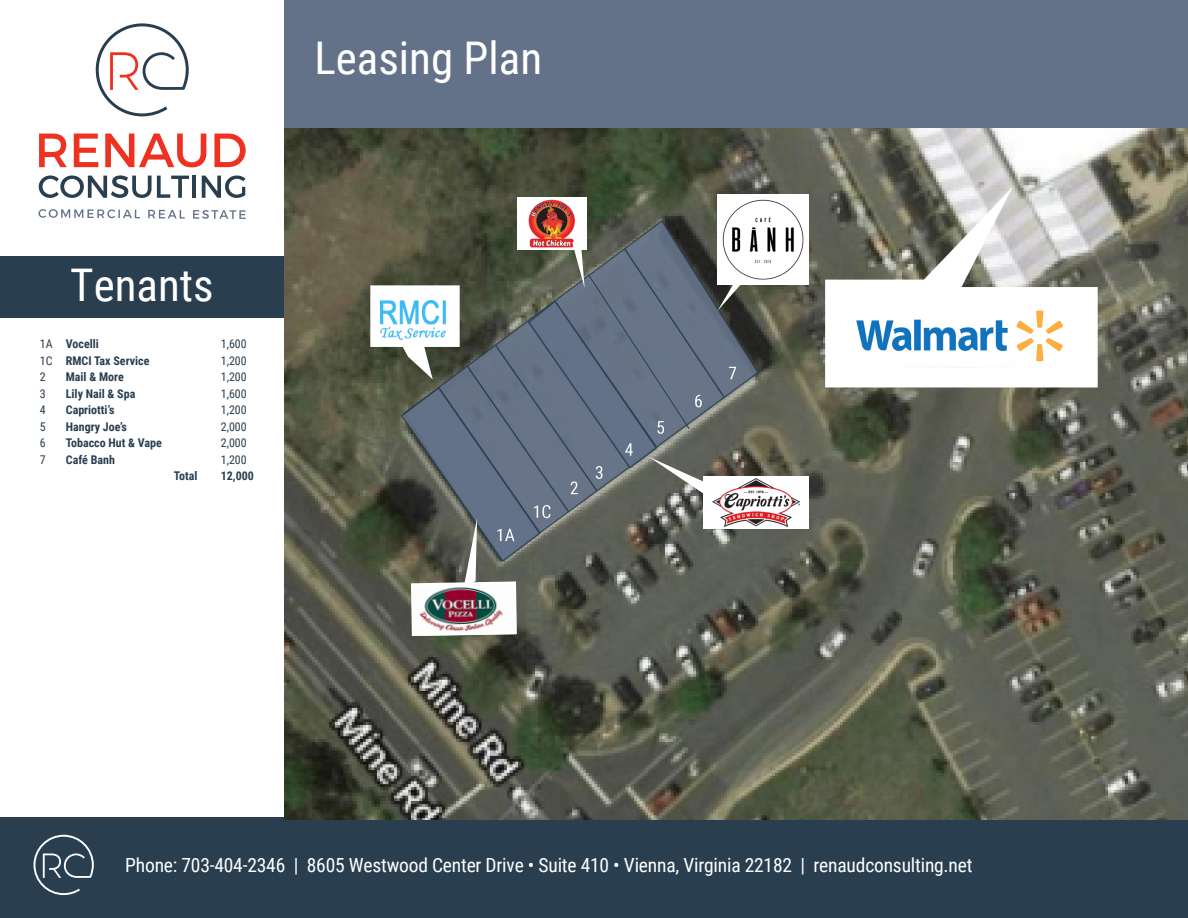
<style>
.page{position:relative;width:1188px;height:918px;background:#fff}
.page>*{position:absolute;margin:0;border:0;box-sizing:border-box;transform-origin:0 0}
.t1{font:45px "Roboto Condensed";color:#fff}
.t2{font:19.5px "Roboto Condensed";letter-spacing:-.01em;color:#fff}
.t3{font:700 12px "Roboto Condensed";color:#293e50}
.t4{font:12px "Roboto Condensed";color:#293e50}
.t5{font:700 12px "Roboto Condensed";color:#293e4f}
.t6{font:12px "Roboto Condensed";color:#293e4f}
</style>
<div class="page">
<svg style="left:38px;top:209px;width:102px;height:9px"></svg>
<svg style="left:148px;top:210px;width:37px;height:9px"></svg>
<svg style="left:193px;top:210px;width:53px;height:9px"></svg>
<svg style="left:39px;top:175px;width:150px;height:23px"></svg>
<hr style="left:192px;top:176px;width:4px;height:22px;background:#293e4f">
<svg style="left:202px;top:175px;width:43px;height:23px"></svg>
<svg style="left:96px;top:23px;width:93px;height:93px"></svg>
<svg style="left:39px;top:134px;width:28px;height:33px"></svg>
<svg style="left:74px;top:134px;width:24px;height:33px"></svg>
<svg style="left:105px;top:134px;width:101px;height:33px"></svg>
<svg style="left:214px;top:134px;width:32px;height:33px"></svg>
<div style="left:284px;top:0;width:904px;height:131px;background:#647289"></div>
<div style="left:0;top:256px;width:284px;height:62px;background:#293e4f"></div>
<div style="left:0;top:818px;width:1188px;height:100px;background:#293e4f"></div>
<svg style="left:34px;top:835px;width:60px;height:60px"></svg>
<img style="left:284px;top:129px;width:904px;height:691px">
<img style="left:718px;top:194px;width:90px;height:91px">
<svg style="left:718px;top:280px;width:26px;height:31px"></svg>
<svg style="left:370px;top:285px;width:90px;height:94px"></svg>
<img style="left:380px;top:301px;width:66px;height:38px">
<img style="left:517px;top:197px;width:69px;height:53px">
<svg style="left:572px;top:235px;width:118px;height:195px;background:#657182"></svg>
<div style="left:703px;top:476px;width:105px;height:53px;background:#fff"></div>
<img style="left:712px;top:479px;width:87px;height:47px">
<svg style="left:649px;top:457px;width:57px;height:39px"></svg>
<svg style="left:411px;top:518px;width:106px;height:118px;background:#676a65"></svg>
<img style="left:412px;top:585px;width:104px;height:51px">
<p class="t1" style="left:314px;top:26px;width:229px">Leasing Plan</p>
<p class="t1" style="left:70px;top:253px;width:145px">Tenants</p>
<p class="t4" style="left:40px;top:335px;width:14px">1A</p>
<p class="t4" style="left:40px;top:352px;width:14px">1C</p>
<p class="t6" style="left:40px;top:368px;width:7px">2</p>
<p class="t4" style="left:40px;top:385px;width:7px">3</p>
<p class="t4" style="left:40px;top:401px;width:7px">4</p>
<p class="t4" style="left:40px;top:418px;width:7px">5</p>
<p class="t4" style="left:40px;top:434px;width:7px">6</p>
<p class="t4" style="left:40px;top:451px;width:7px">7</p>
<p class="t3" style="left:66px;top:335px;width:34px">Vocelli</p>
<p class="t3" style="left:66px;top:352px;width:85px">RMCI Tax Service</p>
<p class="t5" style="left:66px;top:368px;width:60px">Mail &amp; More</p>
<p class="t3" style="left:66px;top:385px;width:71px">Lily Nail &amp; Spa</p>
<p class="t3" style="left:66px;top:401px;width:50px">Capriotti’s</p>
<p class="t3" style="left:66px;top:418px;width:63px">Hangry Joe’s</p>
<p class="t3" style="left:66px;top:434px;width:98px">Tobacco Hut &amp; Vape</p>
<p class="t3" style="left:66px;top:451px;width:51px">Café Banh</p>
<p class="t3" style="left:174px;top:467px;width:25px">Total</p>
<p class="t4" style="left:221px;top:335px;width:28px">1,600</p>
<p class="t4" style="left:221px;top:352px;width:28px">1,200</p>
<p class="t6" style="left:221px;top:368px;width:28px">1,200</p>
<p class="t4" style="left:221px;top:385px;width:28px">1,600</p>
<p class="t4" style="left:221px;top:401px;width:28px">1,200</p>
<p class="t4" style="left:221px;top:418px;width:28px">2,000</p>
<p class="t4" style="left:221px;top:434px;width:28px">2,000</p>
<p class="t4" style="left:221px;top:451px;width:28px">1,200</p>
<p class="t3" style="left:221px;top:467px;width:35px">12,000</p>
<p class="t2" style="left:125px;top:852px;width:849px">Phone: 703-404-2346 | 8605 Westwood Center Drive • Suite 410 • Vienna, Virginia 22182 | renaudconsulting.net</p>
</div>
